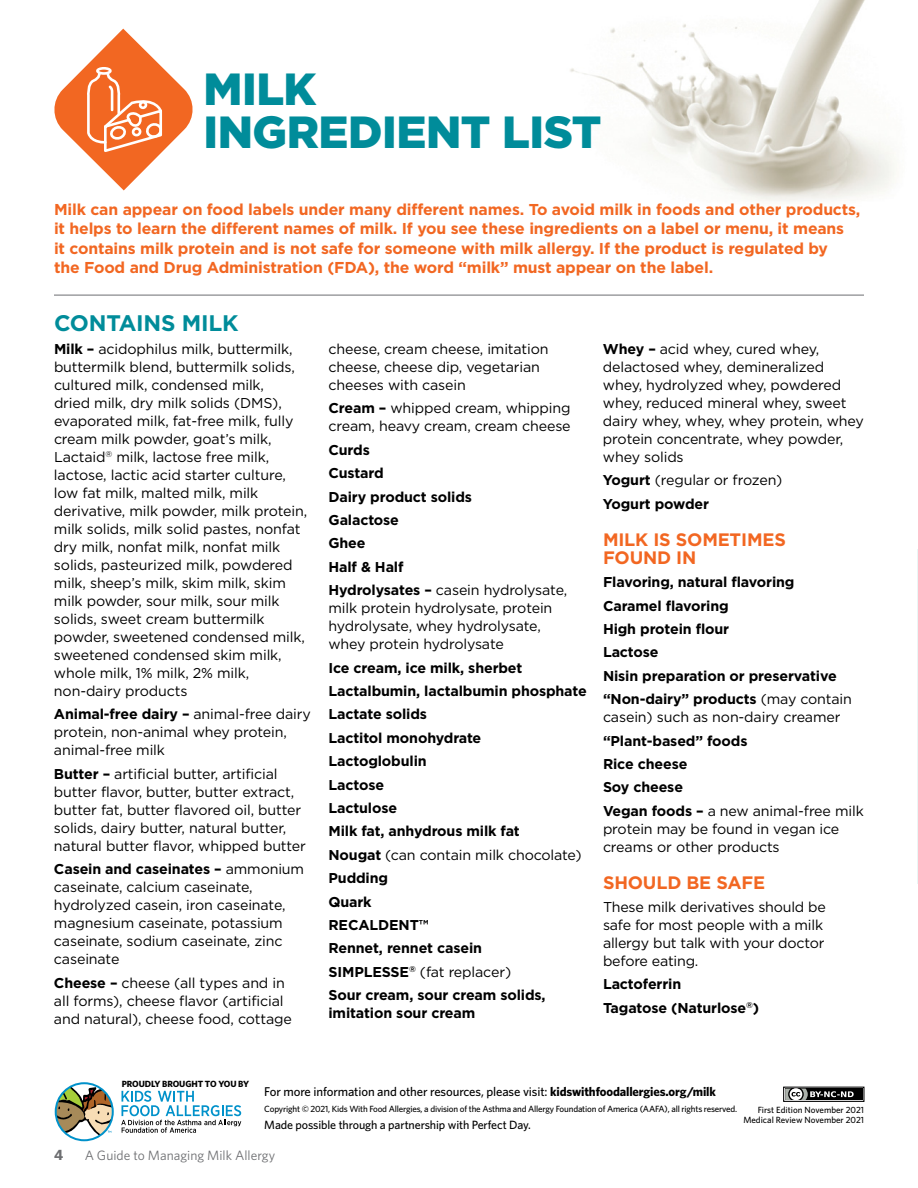
<style>
.page{position:relative;width:918px;height:1188px;background:#fff}
.page>*{position:absolute;margin:0;border:0;box-sizing:border-box;transform-origin:0 0}
.t1{font:900 45px/43.5px "Gotham";letter-spacing:-.01em;color:#008c9a}
.t2{font:700 22.5px "Gotham";letter-spacing:-.01em;color:#008c9a}
.t3{font:700 18px/18px "Gotham";letter-spacing:-.01em;color:#f26722}
.t4{font:700 15.75px/19.5px "Gotham";letter-spacing:-.01em;color:#f26722}
.t5{font:700 15px "Whitney";color:#6d6e71}
.t6{font:14.25px/18px "Gotham";letter-spacing:-.01em;color:#000}
.t7{font:700 14.25px/23.4px "Gotham";letter-spacing:-.01em;color:#000}
.t8{font:13.5px "Whitney";color:#6d6e71}
.t9{font:500 12.75px "Whitney";letter-spacing:-.01em;color:#000}
.t10{font:500 12px "Whitney";letter-spacing:-.01em;color:#000}
.t11{font:500 9px "Whitney";letter-spacing:-.02em;color:#000}
.t12{font:500 9px/10.5px "Whitney";color:#000;text-align:right}
.t13{font:700 9px "Whitney";letter-spacing:-.01em;color:#000}
.s1{font-weight:700}
.s2{font-weight:400}
</style>
<div class="page">
<img style="left:570px;top:0;width:325px;height:201px">
<hr style="left:917px;top:549px;width:1px;height:335px;background:#eaf6f5">
<svg style="left:54px;top:29px;width:139px;height:162px"></svg>
<hr style="left:54px;top:295px;width:810px;height:1px;background:#6d6e71">
<div style="left:783px;top:1087px;width:81px;height:15px;border:1px solid #000"></div>
<div style="left:785px;top:1089px;width:77px;height:11px;background:#000"></div>
<svg style="left:783px;top:1087px;width:71px;height:15px"></svg>
<svg style="left:56px;top:1083px;width:57px;height:57px"></svg>
<svg style="left:56px;top:1086px;width:57px;height:50px"></svg>
<div style="left:55px;top:1082px;width:59px;height:59px;border:2px solid #0091ca;border-radius:50%"></div>
<svg style="left:121px;top:1091px;width:120px;height:42px"></svg>
<h1 class="t1" style="left:203px;top:66px;width:399px">MILK<br>INGREDIENT LIST</h1>
<p class="t4" style="left:54px;top:199px;width:808px">Milk can appear on food labels under many different names. To avoid milk in foods and other products, it helps to learn the different names of milk. If you see these ingredients on a label or menu, it means<br>it contains milk protein and is not safe for someone with milk allergy. If the product is regulated by<br>the Food and Drug Administration (FDA), the word “milk” must appear on the label.</p>
<h2 class="t2" style="left:54px;top:310px;width:186px">CONTAINS MILK</h2>
<p class="t6" style="left:54px;top:340px;width:255px"><span class="s1">Milk –</span> acidophilus milk, buttermilk, buttermilk blend, buttermilk solids, cultured milk, condensed milk,<br>dried milk, dry milk solids (DMS), evaporated milk, fat-free milk, fully cream milk powder, goat’s milk, Lactaid<sup>®</sup> milk, lactose free milk, lactose, lactic acid starter culture, low fat milk, malted milk, milk derivative, milk powder, milk protein, milk solids, milk solid pastes, nonfat dry milk, nonfat milk, nonfat milk solids, pasteurized milk, powdered milk, sheep’s milk, skim milk, skim milk powder, sour milk, sour milk solids, sweet cream buttermilk powder, sweetened condensed milk, sweetened condensed skim milk, whole milk, 1% milk, 2% milk, non-dairy products</p>
<p class="t6" style="left:54px;top:705px;width:258px"><span class="s1">Animal-free dairy –</span> animal-free dairy protein, non-animal whey protein, animal-free milk</p>
<p class="t6" style="left:54px;top:765px;width:254px"><span class="s1">Butter –</span> artificial butter, artificial butter flavor, butter, butter extract, butter fat, butter flavored oil, butter solids, dairy butter, natural butter, natural butter flavor, whipped butter</p>
<p class="t6" style="left:54px;top:860px;width:252px"><span class="s1">Casein and caseinates –</span> ammonium caseinate, calcium caseinate, hydrolyzed casein, iron caseinate, magnesium caseinate, potassium caseinate, sodium caseinate, zinc caseinate</p>
<p class="t6" style="left:54px;top:973px;width:240px"><span class="s1">Cheese –</span> cheese (all types and in all forms), cheese flavor (artificial and natural), cheese food, cottage</p>
<p class="t6" style="left:328px;top:340px;width:222px">cheese, cream cheese, imitation cheese, cheese dip, vegetarian cheeses with casein</p>
<p class="t6" style="left:328px;top:399px;width:244px"><span class="s1">Cream –</span> whipped cream, whipping cream, heavy cream, cream cheese</p>
<p class="t7" style="left:328px;top:438px;width:240px">Curds<br>Custard<br>Dairy product solids<br>Galactose<br>Ghee<br>Half &amp; Half<br>Hydrolysates – <span class="s2">casein hydrolysate,</span></p>
<p class="t6" style="left:328px;top:599px;width:225px">milk protein hydrolysate, protein hydrolysate, whey hydrolysate, whey protein hydrolysate</p>
<p class="t7" style="left:328px;top:655px;width:260px">Ice cream, ice milk, sherbet<br>Lactalbumin, lactalbumin phosphate<br>Lactate solids<br>Lactitol monohydrate<br>Lactoglobulin<br>Lactose<br>Lactulose<br>Milk fat, anhydrous milk fat<br>Nougat <span class="s2">(can contain milk chocolate)<br></span>Pudding<br>Quark<br>RECALDENT™<br>Rennet, rennet casein<br>SIMPLESSE<sup>®</sup> <span class="s2">(fat replacer)<br></span>Sour cream, sour cream solids,</p>
<p class="t7" style="left:329px;top:1001px;width:148px">imitation sour cream</p>
<p class="t6" style="left:603px;top:340px;width:262px"><span class="s1">Whey –</span> acid whey, cured whey, delactosed whey, demineralized whey, hydrolyzed whey, powdered whey, reduced mineral whey, sweet dairy whey, whey, whey protein, whey protein concentrate, whey powder, whey solids</p>
<p class="t7" style="left:603px;top:468px;width:181px">Yogurt <span class="s2">(regular or frozen)<br></span>Yogurt powder</p>
<p class="t3" style="left:603px;top:530px;width:184px">MILK IS SOMETIMES<br>FOUND IN</p>
<p class="t7" style="left:603px;top:570px;width:251px">Flavoring, natural flavoring<br>Caramel flavoring<br>High protein flour<br>Lactose<br>Nisin preparation or preservative “Non-dairy” products <span class="s2">(may contain</span></p>
<p class="t6" style="left:603px;top:708px;width:239px">casein) such as non-dairy creamer</p>
<p class="t7" style="left:603px;top:728px;width:262px">“Plant-based” foods<br>Rice cheese<br>Soy cheese<br>Vegan foods – <span class="s2">a new animal-free milk</span></p>
<p class="t6" style="left:603px;top:819px;width:238px">protein may be found in vegan ice creams or other products</p>
<p class="t3" style="left:603px;top:873px;width:164px">SHOULD BE SAFE</p>
<p class="t6" style="left:603px;top:898px;width:224px">These milk derivatives should be safe for most people with a milk allergy but talk with your doctor before eating.</p>
<p class="t7" style="left:603px;top:972px;width:158px">Lactoferrin<br>Tagatose (Naturlose<sup>®</sup>)</p>
<p class="t13" style="left:122px;top:1079px;width:129px">PROUDLY BROUGHT TO YOU BY</p>
<p class="t9" style="left:264px;top:1084px;width:453px">For more information and other resources, please visit: <span class="s1">kidswithfoodallergies.org/milk</span></p>
<p class="t11" style="left:264px;top:1103px;width:474px">Copyright © 2021, Kids With Food Allergies, a division of the Asthma and Allergy Foundation of America (AAFA), all rights reserved.</p>
<p class="t10" style="left:264px;top:1118px;width:268px">Made possible through a partnership with Perfect Day.</p>
<p class="t12" style="left:743px;top:1104px;width:122px">First Edition November 2021<br>Medical Review November 2021</p>
<p class="t5" style="left:54px;top:1145px;width:11px">4</p>
<p class="t8" style="left:85px;top:1147px;width:192px">A Guide to Managing Milk Allergy</p>
</div>
